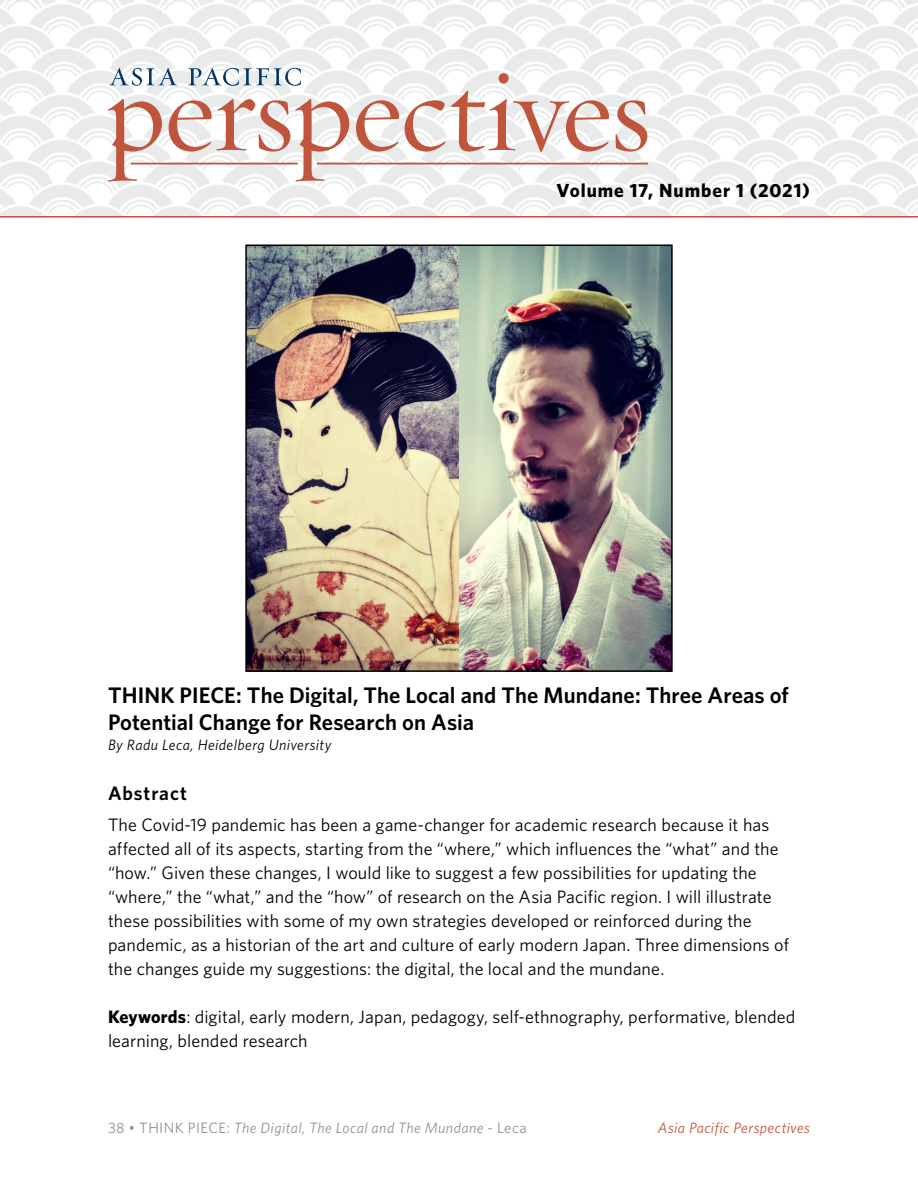
<style>
.page{position:relative;width:918px;height:1188px;background:#fff}
.page>*{position:absolute;margin:0;border:0;box-sizing:border-box;transform-origin:0 0}
.Title_of_Article{font:600 22.5px/27px "Whitney";letter-spacing:.005em;color:#000}
.H1_regular{font:600 19.5px "Whitney";letter-spacing:.05em;color:#000}
.t1{font:700 19.05px "Whitney";letter-spacing:.05em;color:#000}
.body_NO_indent{font:18px/24px "Whitney";letter-spacing:.005em;color:#000}
.body{font:18px/24px "Whitney";letter-spacing:.005em;color:#000}
.footer_article_title{font:italic 15px "Whitney";letter-spacing:.025em;color:#919194}
.author{font:italic 15px "Whitney";letter-spacing:.025em;color:#000}
.t2{font:italic 15px "Whitney";letter-spacing:.025em;color:#bf553c}
.s1{font-weight:700}
.s2{font-style:normal}
</style>
<div class="page">
<img style="left:0;top:0;width:918px;height:216px">
<hr style="left:0;top:216px;width:918px;height:2px;background:#bf553c">
<hr style="left:317px;top:163px;width:331px;height:1px;background:#bf553c">
<svg style="left:108px;top:73px;width:539px;height:109px"></svg>
<svg style="left:109px;top:68px;width:192px;height:18px"></svg>
<img style="left:248px;top:247px;width:422px;height:422px">
<div style="left:245px;top:244px;width:428px;height:428px;border:2px solid #000"></div>
<p class="t1" style="left:557px;top:177px;width:255px">Volume 17, Number 1 (2021)</p>
<p class="Title_of_Article" style="left:108px;top:682px;width:682px">THINK PIECE: The Digital, The Local and The Mundane: Three Areas of<br>Potential Change for Research on Asia</p>
<p class="author" style="left:108px;top:735px;width:225px">By Radu Leca, Heidelberg University</p>
<p class="H1_regular" style="left:108px;top:780px;width:80px">Abstract</p>
<p class="body_NO_indent" style="left:108px;top:812px;width:683px">The Covid-19 pandemic has been a game-changer for academic research because it has affected all of its aspects, starting from the “where,” which influences the “what” and the “how.” Given these changes, I would like to suggest a few possibilities for updating the “where,” the “what,” and the “how” of research on the Asia Pacific region. I will illustrate these possibilities with some of my own strategies developed or reinforced during the pandemic, as a historian of the art and culture of early modern Japan. Three dimensions of the changes guide my suggestions: the digital, the local and the mundane.</p>
<p class="body" style="left:108px;top:1004px;width:689px"><span class="s1">Keywords</span>: digital, early modern, Japan, pedagogy, self-ethnography, performative, blended learning, blended research</p>
<p class="footer_article_title" style="left:108px;top:1117px;width:420px"><span class="s2">38 • THINK PIECE:</span> The Digital, The Local and The Mundane <span class="s2">- Leca</span></p>
<p class="t2" style="left:658px;top:1117px;width:154px">Asia Pacific Perspectives</p>
</div>
